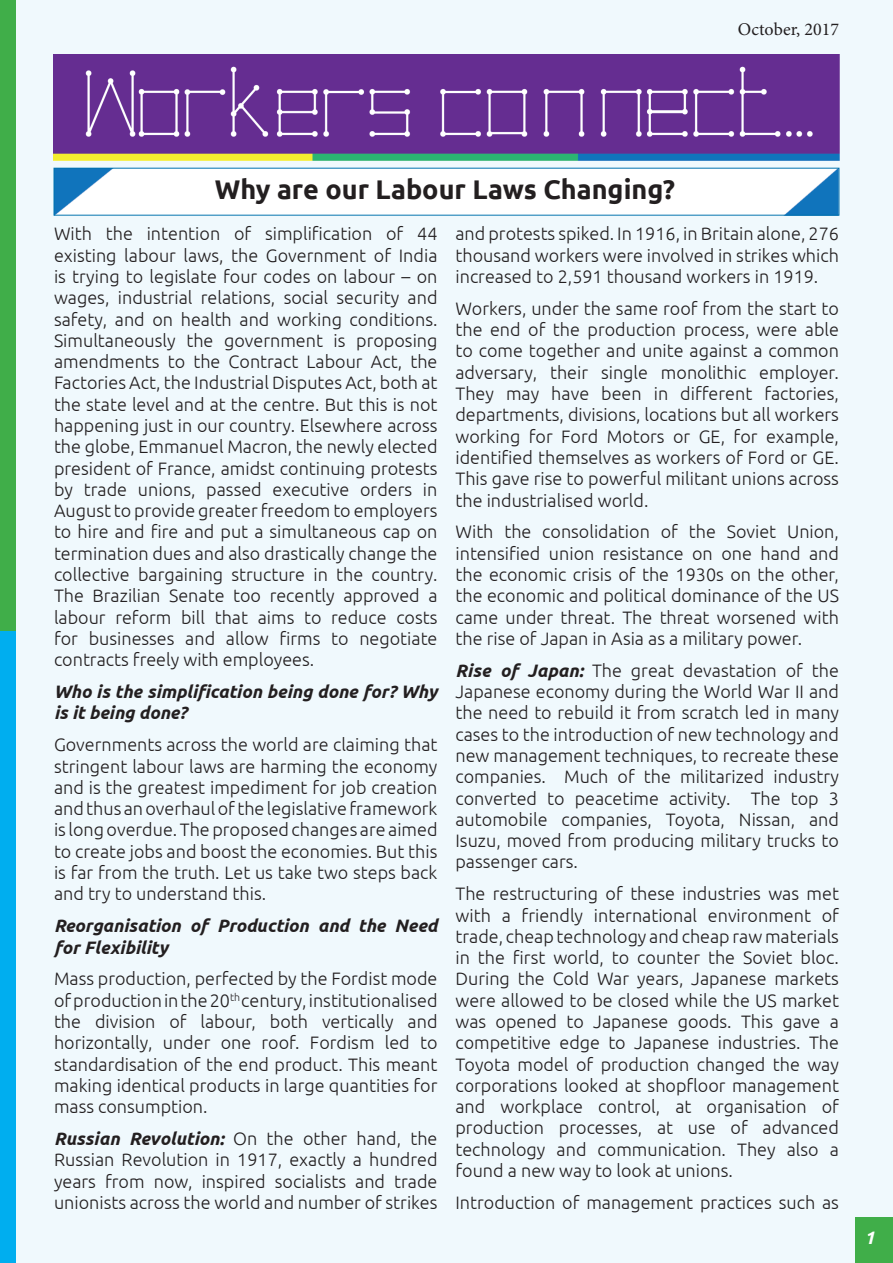
<style>
.page{position:relative;width:893px;height:1263px;background:#fff}
.page>*{position:absolute;margin:0;border:0;box-sizing:border-box;transform-origin:0 0}
.t1{font:700 27px "Ubuntu";color:#231f20}
.Paragraph_Style_1{font:300 18px/21.3px "Ubuntu";color:#231f20;text-align:justify}
.Paragraph_Style_1-2{font:italic 700 18px/21.3px "Ubuntu";color:#231f20}
.t2{font:18px "Minion Pro";color:#231f20}
.t3{font:italic 700 18px "Ubuntu";color:#fff}
.s1{font-weight:700;font-style:italic}
</style>
<div class="page">
<div style="left:0;top:1px;width:893px;height:1262px;background:#f0f9fd"></div>
<div style="left:0;top:0;width:16px;height:631px;background:#40ae49"></div>
<div style="left:0;top:631px;width:16px;height:632px;background:#00aeef"></div>
<div style="left:855px;top:1218px;width:38px;height:45px;background:#40ae49"></div>
<img style="left:56px;top:170px;width:781px;height:44px">
<img style="left:53px;top:54px;width:787px;height:106px">
<p class="t2" style="left:738px;top:17px;width:103px">October, 2017</p>
<p class="t1" style="left:215px;top:173px;width:462px">Why are our Labour Laws Changing?</p>
<p class="Paragraph_Style_1" style="left:54px;top:223px;width:385px">With the intention of simplification of 44 existing labour laws, the Government of India is trying to legislate four codes on labour – on wages, industrial relations, social security and safety, and on health and working conditions.<br>Simultaneously the government is proposing amendments to the Contract Labour Act, the Factories Act, the Industrial Disputes Act, both at the state level and at the centre. But this is not happening just in our country. Elsewhere across the globe, Emmanuel Macron, the newly elected president of France, amidst continuing protests by trade unions, passed executive orders in August to provide greater freedom to employers to hire and fire and put a simultaneous cap on termination dues and also drastically change the collective bargaining structure in the country.<br>The Brazilian Senate too recently approved a labour reform bill that aims to reduce costs for businesses and allow firms to negotiate contracts freely with employees.</p>
<p class="Paragraph_Style_1-2" style="left:54px;top:681px;width:385px">Who is the simplification being done for? Why is it being done?</p>
<p class="Paragraph_Style_1" style="left:54px;top:734px;width:385px">Governments across the world are claiming that stringent labour laws are harming the economy and is the greatest impediment for job creation and thus an overhaul of the legislative framework is long overdue. The proposed changes are aimed to create jobs and boost the economies. But this is far from the truth. Let us take two steps back and try to understand this.</p>
<p class="Paragraph_Style_1-2" style="left:54px;top:915px;width:385px">Reorganisation of Production and the Need for Flexibility</p>
<p class="Paragraph_Style_1" style="left:54px;top:968px;width:385px">Mass production, perfected by the Fordist mode of production in the 20<sup>th</sup> century, institutionalised the division of labour, both vertically and horizontally, under one roof. Fordism led to standardisation of the end product. This meant making identical products in large quantities for mass consumption.</p>
<p class="Paragraph_Style_1" style="left:54px;top:1127px;width:385px"><span class="s1">Russian Revolution:</span> On the other hand, the Russian Revolution in 1917, exactly a hundred years from now, inspired socialists and trade unionists across the world and number of strikes</p>
<p class="Paragraph_Style_1" style="left:455px;top:223px;width:385px">and protests spiked. In 1916, in Britain alone, 276 thousand workers were involved in strikes which increased to 2,591 thousand workers in 1919.</p>
<p class="Paragraph_Style_1" style="left:455px;top:297px;width:385px">Workers, under the same roof from the start to the end of the production process, were able to come together and unite against a common adversary, their single monolithic employer.<br>They may have been in different factories, departments, divisions, locations but all workers working for Ford Motors or GE, for example, identified themselves as workers of Ford or GE.<br>This gave rise to powerful militant unions across the industrialised world.</p>
<p class="Paragraph_Style_1" style="left:455px;top:521px;width:385px">With the consolidation of the Soviet Union, intensified union resistance on one hand and the economic crisis of the 1930s on the other, the economic and political dominance of the US came under threat. The threat worsened with the rise of Japan in Asia as a military power.</p>
<p class="Paragraph_Style_1" style="left:455px;top:659px;width:385px"><span class="s1">Rise of Japan:</span> The great devastation of the Japanese economy during the World War II and the need to rebuild it from scratch led in many cases to the introduction of new technology and new management techniques, to recreate these companies. Much of the militarized industry converted to peacetime activity. The top 3 automobile companies, Toyota, Nissan, and Isuzu, moved from producing military trucks to passenger cars.</p>
<p class="Paragraph_Style_1" style="left:455px;top:883px;width:385px">The restructuring of these industries was met with a friendly international environment of trade, cheap technology and cheap raw materials in the first world, to counter the Soviet bloc.<br>During the Cold War years, Japanese markets were allowed to be closed while the US market was opened to Japanese goods. This gave a competitive edge to Japanese industries. The Toyota model of production changed the way corporations looked at shopfloor management and workplace control, at organisation of production processes, at use of advanced technology and communication. They also a found a new way to look at unions.</p>
<p class="Paragraph_Style_1" style="left:455px;top:1191px;width:385px">Introduction of management practices such as</p>
<p class="t3" style="left:864px;top:1226px;width:12px">1</p>
</div>
